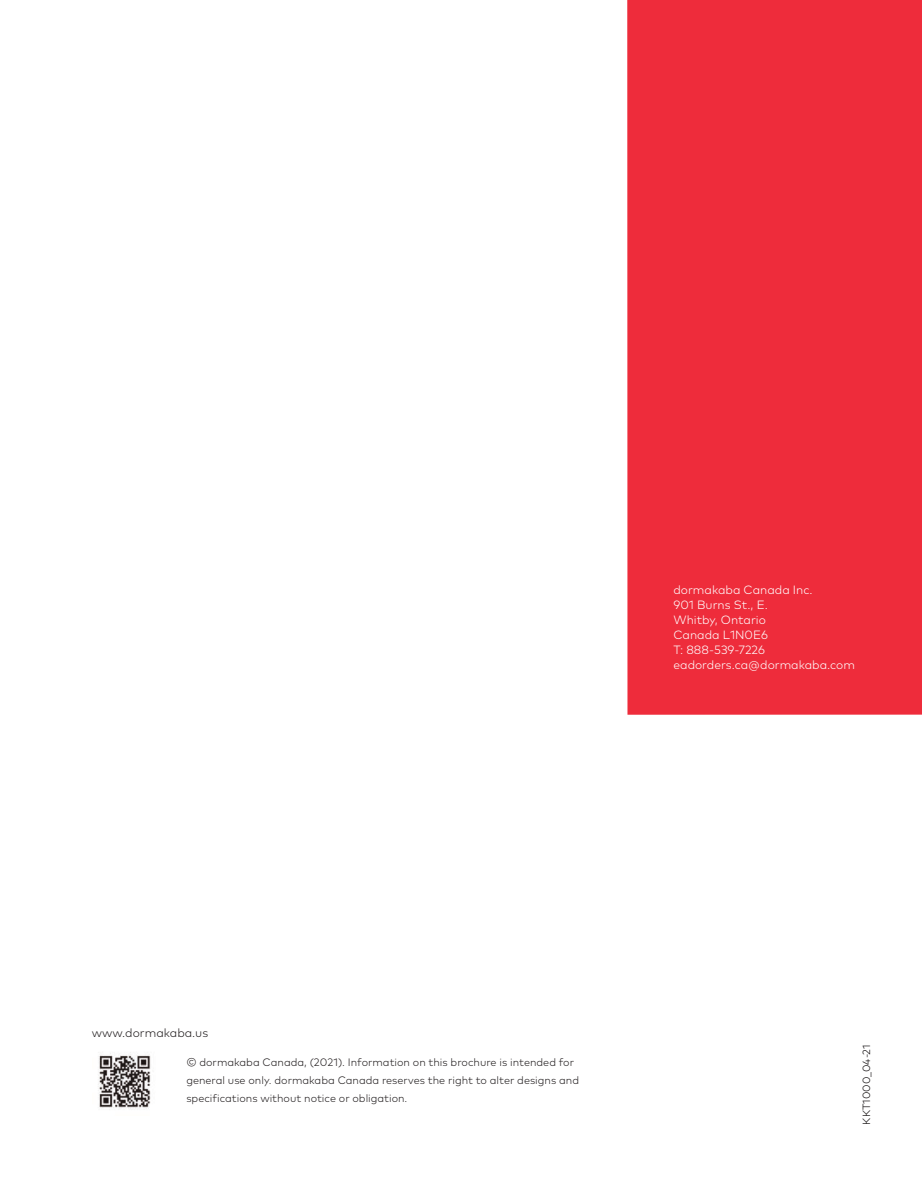
<style>
.page{position:relative;width:922px;height:1190px;background:#fff}
.page>*{position:absolute;margin:0;border:0;box-sizing:border-box;transform-origin:0 0}
.t1{font:300 12px/15px "Mark Pro";color:#fff}
.t2{font:300 12px "Mark Pro";color:#231f20}
.t3{font:300 10.8px/18px "Mark Pro";color:#231f20}
.t4{font:300 10.5px "Mark Pro";color:#0d090a}
</style>
<div class="page">
<div style="left:627px;top:0;width:294px;height:714px;background:#ee2c3b"></div>
<img style="left:98px;top:1052px;width:53px;height:58px">
<p class="t1" style="left:673px;top:582px;width:183px">dormakaba Canada Inc.<br>901 Burns St., E.<br>Whitby, Ontario<br>Canada L1N0E6<br>T: 888-539-7226 eadorders.ca@dormakaba.com</p>
<p class="t2" style="left:92px;top:1025px;width:118px">www.dormakaba.us</p>
<p class="t3" style="left:186px;top:1052px;width:394px">© dormakaba Canada, (2021). Information on this brochure is intended for general use only. dormakaba Canada reserves the right to alter designs and specifications without notice or obligation.</p>
<p class="t4" style="left:860px;top:1124px;width:82px;rotate:-90deg">KKT1000_04-21</p>
</div>
